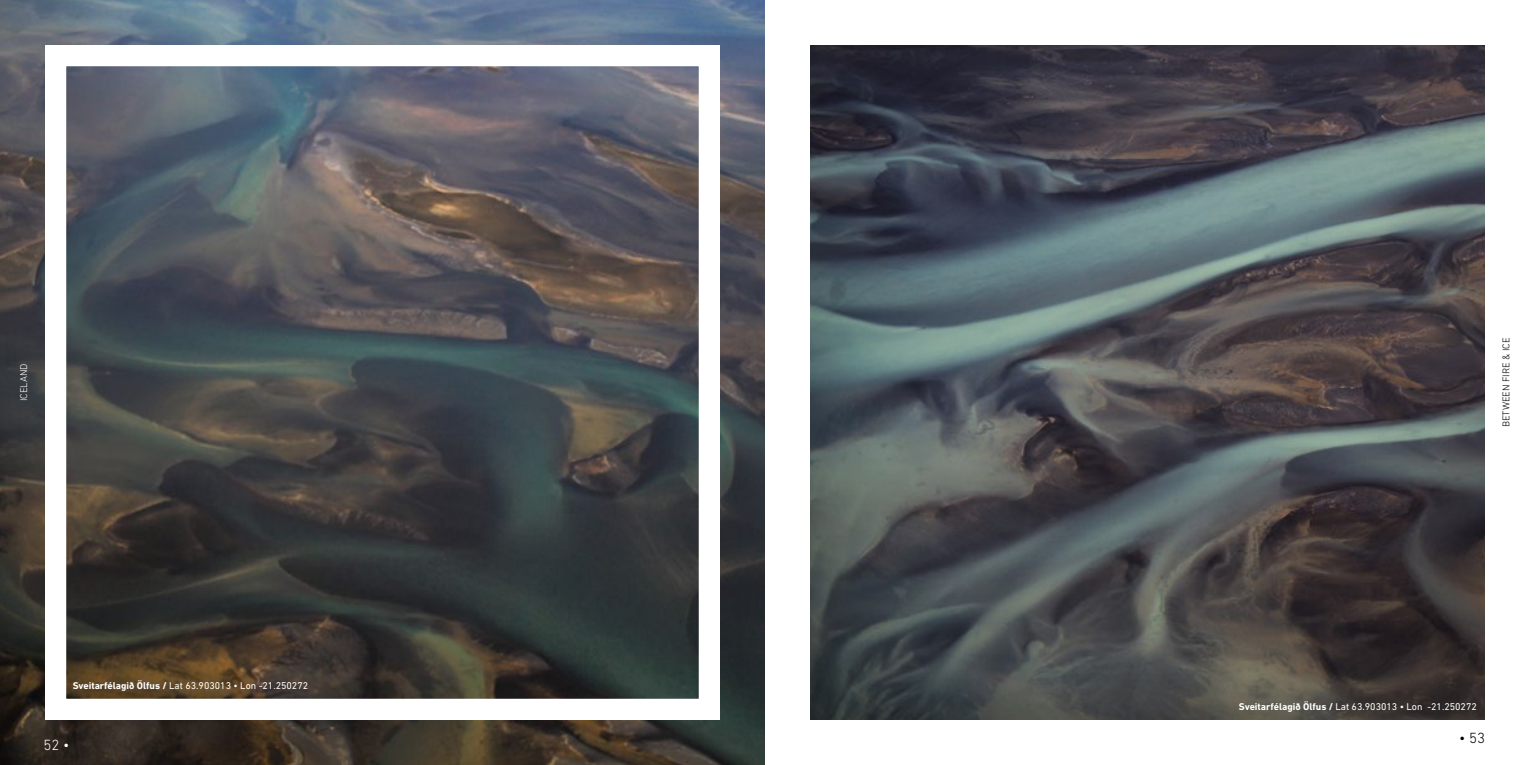
<style>
.page{position:relative;width:1530px;height:765px;background:#fff}
.page>*{position:absolute;margin:0;border:0;box-sizing:border-box;transform-origin:0 0}
.t1{font:300 15px "DIN Next LT Pro";color:#000}
.t2{font:300 15px "DIN Next LT Pro";color:#fff}
.t3{font:10px "DIN Next LT Pro";color:#fff}
.t4{font:300 10px "DIN Next LT Pro";color:#000}
.t5{font:300 10px "DIN Next LT Pro";color:#fff}
.s1{font-weight:700}
</style>
<div class="page">
<img style="left:0;top:0;width:765px;height:765px">
<img style="left:810px;top:45px;width:675px;height:675px">
<p class="t5" style="left:18px;top:401px;width:39px;rotate:-90deg">ICELAND</p>
<p class="t3" style="left:73px;top:680px;width:237px"><span class="s1">Sveitarfélagið Ölfus /</span> Lat 63.903013 • Lon -21.250272</p>
<h1 class="t2" style="left:44px;top:736px;width:27px">52 •</h1>
<p class="t4" style="left:1500px;top:427px;width:91px;rotate:-90deg">BETWEEN FIRE &amp; ICE</p>
<p class="t3" style="left:1239px;top:701px;width:239px"><span class="s1">Sveitarfélagið Ölfus /</span> Lat 63.903013 • Lon -21.250272</p>
<h1 class="t1" style="left:1459px;top:729px;width:27px">• 53</h1>
</div>
